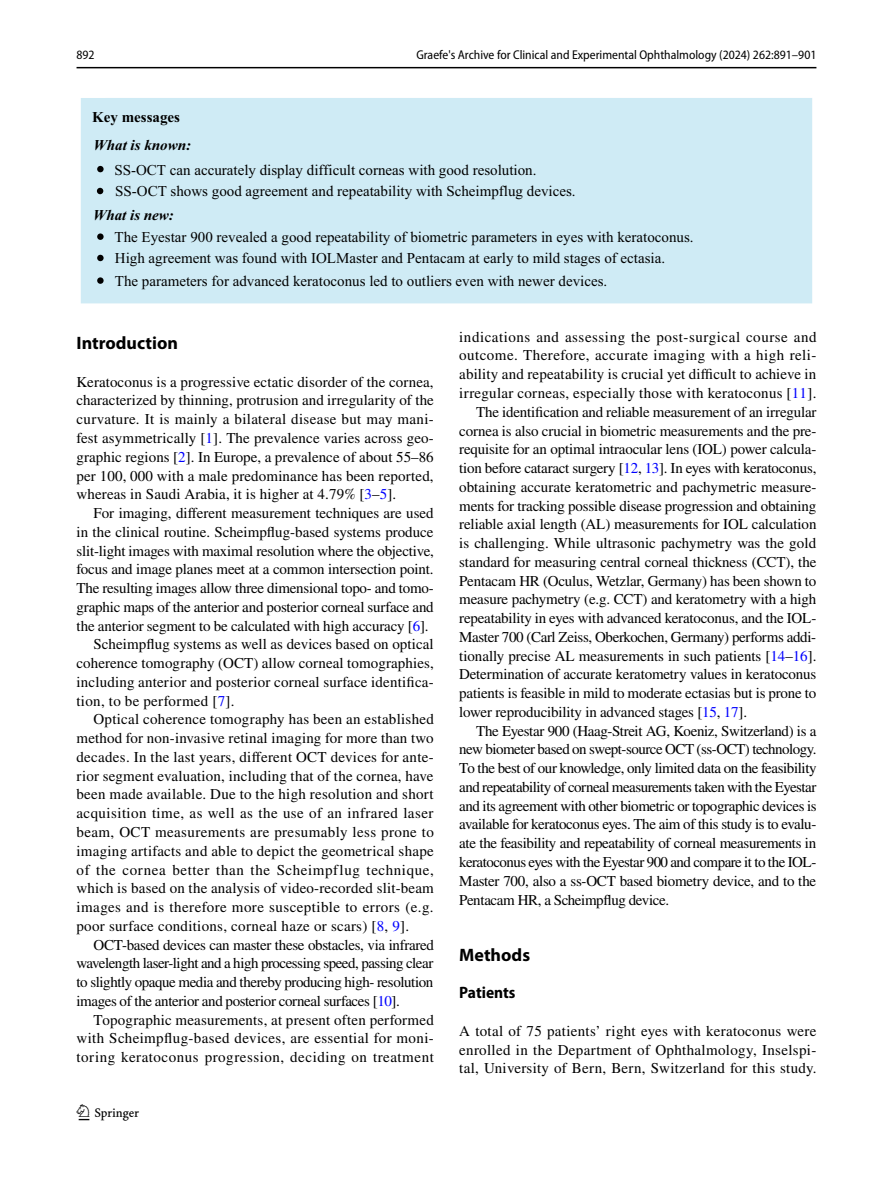
<style>
.page{position:relative;width:893px;height:1187px;background:#fff}
.page>*{position:absolute;margin:0;border:0;box-sizing:border-box;transform-origin:0 0}
.t1{font:22.5px "Springnew Regular 2";color:#000}
.t2{font:700 18px "Myriad Pro";color:#000}
.t3{font:700 semi-condensed 16.5px "Myriad Pro";color:#000}
.t4{font:15px/18.8px "STIX";letter-spacing:-.01em;color:#000;text-align:justify}
.t5{font:15px/21.9px "Times New Roman";color:#000}
.t6{font:15px "STIX";letter-spacing:.02em;color:#000}
.t7{font:15px "STIX";letter-spacing:.01em;color:#000}
.t8{font:15px "STIX";letter-spacing:.03em;color:#000}
.t9{font:15px "STIX";letter-spacing:-.03em;color:#000}
.t10{font:15px "STIX";letter-spacing:-.035em;color:#000}
.t11{font:15px "STIX";letter-spacing:.015em;color:#000}
.t12{font:15px "STIX";letter-spacing:.035em;color:#000}
.t13{font:15px "STIX";letter-spacing:.025em;color:#000}
.t14{font:15px "STIX";letter-spacing:.04em;color:#000}
.t15{font:italic 700 15px "Times New Roman";color:#000}
.t16{font:700 15px "Times New Roman";color:#000}
.t17{font:semi-condensed 12.75px "Myriad Pro";color:#000}
.s1{color:#00f}
</style>
<div class="page">
<hr style="left:77px;top:67px;width:739px;height:1px;background:#000">
<div style="left:81px;top:98px;width:731px;height:205px;background:#cfebf5"></div>
<svg style="left:97px;top:166px;width:7px;height:6px"></svg>
<svg style="left:97px;top:188px;width:6px;height:6px"></svg>
<svg style="left:97px;top:233px;width:7px;height:7px"></svg>
<svg style="left:97px;top:255px;width:7px;height:6px"></svg>
<svg style="left:97px;top:277px;width:7px;height:7px"></svg>
<p class="t17" style="left:77px;top:48px;width:20px">892</p>
<p class="t17" style="left:416px;top:48px;width:401px">Graefe's Archive for Clinical and Experimental Ophthalmology (2024) 262:891–901</p>
<p class="t16" style="left:92px;top:106px;width:89px">Key messages</p>
<p class="t15" style="left:93px;top:135px;width:99px">What is known:</p>
<p class="t5" style="left:114px;top:160px;width:463px;line-height:21.1px">SS-OCT can accurately display difficult corneas with good resolution.<br>SS-OCT shows good agreement and repeatability with Scheimpflug devices.</p>
<p class="t15" style="left:93px;top:204px;width:82px">What is new:</p>
<p class="t5" style="left:115px;top:227px;width:581px">The Eyestar 900 revealed a good repeatability of biometric parameters in eyes with keratoconus.<br>High agreement was found with IOLMaster and Pentacam at early to mild stages of ectasia.<br>The parameters for advanced keratoconus led to outliers even with newer devices.</p>
<p class="t2" style="left:77px;top:331px;width:103px">Introduction</p>
<p class="t4" style="left:77px;top:373px;width:359px">Keratoconus is a progressive ectatic disorder of the cornea, characterized by thinning, protrusion and irregularity of the curvature. It is mainly a bilateral disease but may mani&shy;fest asymmetrically [<span class="s1">1</span>]. The prevalence varies across geo&shy;graphic regions [<span class="s1">2</span>]. In Europe, a prevalence of about 55–86 per 100, 000 with a male predominance has been reported, whereas in Saudi Arabia, it is higher at 4.79% [<span class="s1">3</span>–<span class="s1">5</span>].</p>
<p class="t4" style="left:94px;top:504px;width:342px">For imaging, different measurement techniques are used</p>
<p class="t4" style="left:77px;top:523px;width:359px">in the clinical routine. Scheimpflug-based systems produce</p>
<p class="t4" style="left:77px;top:542px;width:359px">slit-light images with maximal resolution where the objective,</p>
<p class="t4" style="left:77px;top:561px;width:359px">focus and image planes meet at a common intersection point.</p>
<p class="t4" style="left:77px;top:579px;width:359px">The resulting images allow three dimensional topo- and tomo-</p>
<p class="t4" style="left:77px;top:598px;width:359px">graphic maps of the anterior and posterior corneal surface and</p>
<p class="t4" style="left:77px;top:617px;width:354px">the anterior segment to be calculated with high accuracy [<span class="s1">6</span>].</p>
<p class="t4" style="left:94px;top:636px;width:342px">Scheimpflug systems as well as devices based on optical</p>
<p class="t4" style="left:77px;top:654px;width:359px">coherence tomography (OCT) allow corneal tomographies,</p>
<p class="t7" style="left:77px;top:671px;width:359px">including anterior and posterior corneal surface identifica-</p>
<p class="t6" style="left:77px;top:690px;width:160px">tion, to be performed [<span class="s1">7</span>].</p>
<p class="t6" style="left:94px;top:709px;width:342px">Optical coherence tomography has been an established</p>
<p class="t7" style="left:77px;top:727px;width:359px">method for non-invasive retinal imaging for more than two</p>
<p class="t6" style="left:77px;top:746px;width:359px">decades. In the last years, different OCT devices for ante-</p>
<p class="t7" style="left:77px;top:765px;width:358px">rior segment evaluation, including that of the cornea, have</p>
<p class="t6" style="left:77px;top:784px;width:359px">been made available. Due to the high resolution and short</p>
<p class="t8" style="left:77px;top:802px;width:358px">acquisition time, as well as the use of an infrared laser</p>
<p class="t13" style="left:77px;top:821px;width:359px">beam, OCT measurements are presumably less prone to</p>
<p class="t11" style="left:77px;top:840px;width:359px">imaging artifacts and able to depict the geometrical shape</p>
<p class="t14" style="left:77px;top:859px;width:359px">of the cornea better than the Scheimpflug technique,</p>
<p class="t7" style="left:77px;top:877px;width:359px">which is based on the analysis of video-recorded slit-beam</p>
<p class="t8" style="left:77px;top:896px;width:359px">images and is therefore more susceptible to errors (e.g.</p>
<p class="t6" style="left:77px;top:915px;width:334px">poor surface conditions, corneal haze or scars) [<span class="s1">8</span>, <span class="s1">9</span>].</p>
<p class="t4" style="left:94px;top:936px;width:342px">OCT-based devices can master these obstacles, via infrared</p>
<p class="t9" style="left:77px;top:952px;width:358px">wavelength laser-light and a high processing speed, passing clear</p>
<p class="t4" style="left:77px;top:973px;width:358px">to slightly opaque media and thereby producing high- resolution</p>
<p class="t4" style="left:77px;top:992px;width:325px">images of the anterior and posterior corneal surfaces [<span class="s1">10</span>].</p>
<p class="t11" style="left:94px;top:1009px;width:342px">Topographic measurements, at present often performed</p>
<p class="t13" style="left:77px;top:1027px;width:359px">with Scheimpflug-based devices, are essential for moni-</p>
<p class="t12" style="left:77px;top:1046px;width:359px">toring keratoconus progression, deciding on treatment</p>
<h1 class="t1" style="left:79px;top:1104px;width:62px">1 3</h1>
<p class="t12" style="left:459px;top:326px;width:359px">indications and assessing the post-surgical course and</p>
<p class="t8" style="left:459px;top:345px;width:359px">outcome. Therefore, accurate imaging with a high reli-</p>
<p class="t7" style="left:459px;top:364px;width:359px">ability and repeatability is crucial yet difficult to achieve in</p>
<p class="t6" style="left:459px;top:382px;width:359px">irregular corneas, especially those with keratoconus [<span class="s1">11</span>].</p>
<p class="t4" style="left:476px;top:403px;width:342px">The identification and reliable measurement of an irregular</p>
<p class="t4" style="left:459px;top:422px;width:359px">cornea is also crucial in biometric measurements and the pre-</p>
<p class="t4" style="left:459px;top:441px;width:359px">requisite for an optimal intraocular lens (IOL) power calcula-</p>
<p class="t4" style="left:459px;top:459px;width:359px">tion before cataract surgery [<span class="s1">12</span>, <span class="s1">13</span>]. In eyes with keratoconus,</p>
<p class="t4" style="left:459px;top:478px;width:359px">obtaining accurate keratometric and pachymetric measure-</p>
<p class="t4" style="left:459px;top:497px;width:359px">ments for tracking possible disease progression and obtaining</p>
<p class="t4" style="left:459px;top:516px;width:359px">reliable axial length (AL) measurements for IOL calculation</p>
<p class="t4" style="left:459px;top:534px;width:358px">is challenging. While ultrasonic pachymetry was the gold</p>
<p class="t4" style="left:459px;top:553px;width:359px">standard for measuring central corneal thickness (CCT), the</p>
<p class="t4" style="left:459px;top:572px;width:359px">Pentacam HR (Oculus, Wetzlar, Germany) has been shown to</p>
<p class="t4" style="left:459px;top:591px;width:359px">measure pachymetry (e.g. CCT) and keratometry with a high</p>
<p class="t4" style="left:459px;top:609px;width:359px">repeatability in eyes with advanced keratoconus, and the IOL-</p>
<p class="t4" style="left:459px;top:628px;width:358px">Master 700 (Carl Zeiss, Oberkochen, Germany) performs addi-</p>
<p class="t4" style="left:459px;top:647px;width:359px">tionally precise AL measurements in such patients [<span class="s1">14</span>–<span class="s1">16</span>].</p>
<p class="t4" style="left:459px;top:666px;width:359px">Determination of accurate keratometry values in keratoconus</p>
<p class="t4" style="left:459px;top:684px;width:359px">patients is feasible in mild to moderate ectasias but is prone to</p>
<p class="t4" style="left:459px;top:703px;width:289px">lower reproducibility in advanced stages [<span class="s1">15</span>, <span class="s1">17</span>].</p>
<p class="t4" style="left:476px;top:722px;width:342px">The Eyestar 900 (Haag-Streit AG, Koeniz, Switzerland) is a</p>
<p class="t9" style="left:459px;top:739px;width:359px">new biometer based on swept-source OCT (ss-OCT) technology.</p>
<p class="t4" style="left:459px;top:759px;width:359px">To the best of our knowledge, only limited data on the feasibility</p>
<p class="t10" style="left:459px;top:776px;width:359px">and repeatability of corneal measurements taken with the Eyestar</p>
<p class="t4" style="left:459px;top:797px;width:359px">and its agreement with other biometric or topographic devices is</p>
<p class="t4" style="left:459px;top:816px;width:359px">available for keratoconus eyes. The aim of this study is to evalu-</p>
<p class="t4" style="left:459px;top:834px;width:358px">ate the feasibility and repeatability of corneal measurements in</p>
<p class="t10" style="left:459px;top:851px;width:359px">keratoconus eyes with the Eyestar 900 and compare it to the IOL-</p>
<p class="t4" style="left:459px;top:872px;width:359px">Master 700, also a ss-OCT based biometry device, and to the</p>
<p class="t4" style="left:459px;top:891px;width:211px">Pentacam HR, a Scheimpflug device.</p>
<p class="t2" style="left:459px;top:942px;width:72px">Methods</p>
<p class="t3" style="left:459px;top:983px;width:58px">Patients</p>
<p class="t4" style="left:459px;top:1022px;width:359px">A total of 75 patients’ right eyes with keratoconus were enrolled in the Department of Ophthalmology, Inselspi&shy;tal, University of Bern, Bern, Switzerland for this study.</p>
</div>
